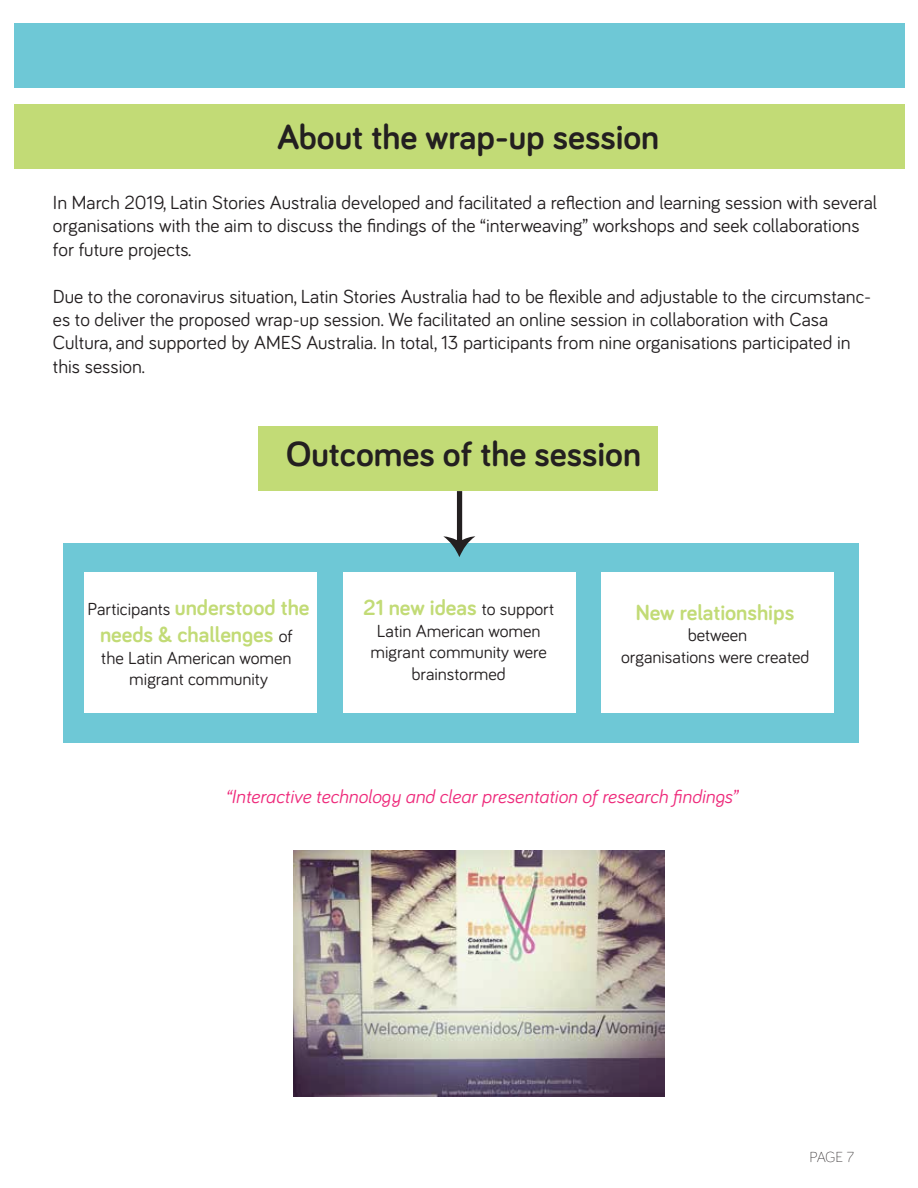
<style>
.page{position:relative;width:918px;height:1188px;background:#fff}
.page>*{position:absolute;margin:0;border:0;box-sizing:border-box;transform-origin:0 0}
.t1{font:700 36px "Bariol";color:#231f20}
.t2{font:700 22.5px/27px "Bariol";color:#c2db76;text-align:center}
.t3{font:19.5px/23.4px "Bariol";color:#231f20}
.t4{font:italic 19.5px "Bariol";color:#ee2a7b}
.t5{font:18px/21.6px "Bariol";color:#231f20;text-align:center}
.t6{font:300 15px "Bariol";color:#231f20}
.s1{font-weight:400;font-size:18px;color:#231f20}
</style>
<div class="page">
<div style="left:63px;top:543px;width:795px;height:200px;background:#6ec8d6"></div>
<div style="left:14px;top:23px;width:891px;height:65px;background:#6ec8d6"></div>
<div style="left:14px;top:104px;width:891px;height:65px;background:#c2db76"></div>
<div style="left:258px;top:427px;width:400px;height:64px;background:#c2db76"></div>
<svg style="left:443px;top:491px;width:32px;height:66px"></svg>
<div style="left:84px;top:573px;width:233px;height:140px;background:#fff"></div>
<div style="left:343px;top:573px;width:233px;height:140px;background:#fff"></div>
<div style="left:601px;top:573px;width:232px;height:140px;background:#fff"></div>
<img style="left:294px;top:851px;width:370px;height:245px">
<h1 class="t1" style="left:277px;top:112px;width:384px">About the wrap-up session</h1>
<p class="t3" style="left:53px;top:190px;width:826px">In March 2019, Latin Stories Australia developed and facilitated a reflection and learning session with several organisations with the aim to discuss the findings of the “interweaving” workshops and seek collaborations for future projects.</p>
<p class="t3" style="left:53px;top:283px;width:820px">Due to the coronavirus situation, Latin Stories Australia had to be flexible and adjustable to the circumstanc&shy;es to deliver the proposed wrap-up session. We facilitated an online session in collaboration with Casa Cultura, and supported by AMES Australia. In total, 13 participants from nine organisations participated in this session.</p>
<h1 class="t1" style="left:286px;top:429px;width:356px">Outcomes of the session</h1>
<p class="t2" style="left:88px;top:593px;width:223px"><span class="s1">Participants</span> understood the needs &amp; challenges <span class="s1">of</span></p>
<p class="t5" style="left:101px;top:646px;width:192px">the Latin American women migrant community</p>
<p class="t2" style="left:363px;top:593px;width:193px">21 new ideas <span class="s1">to support</span></p>
<p class="t5" style="left:371px;top:619px;width:178px">Latin American women migrant community were brainstormed</p>
<p class="t2" style="left:636px;top:598px;width:160px">New relationships</p>
<p class="t5" style="left:621px;top:623px;width:190px">between<br>organisations were created</p>
<p class="t4" style="left:225px;top:783px;width:513px">“Interactive technology and clear presentation of research findings”</p>
<p class="t6" style="left:810px;top:1147px;width:46px">PAGE 7</p>
</div>
